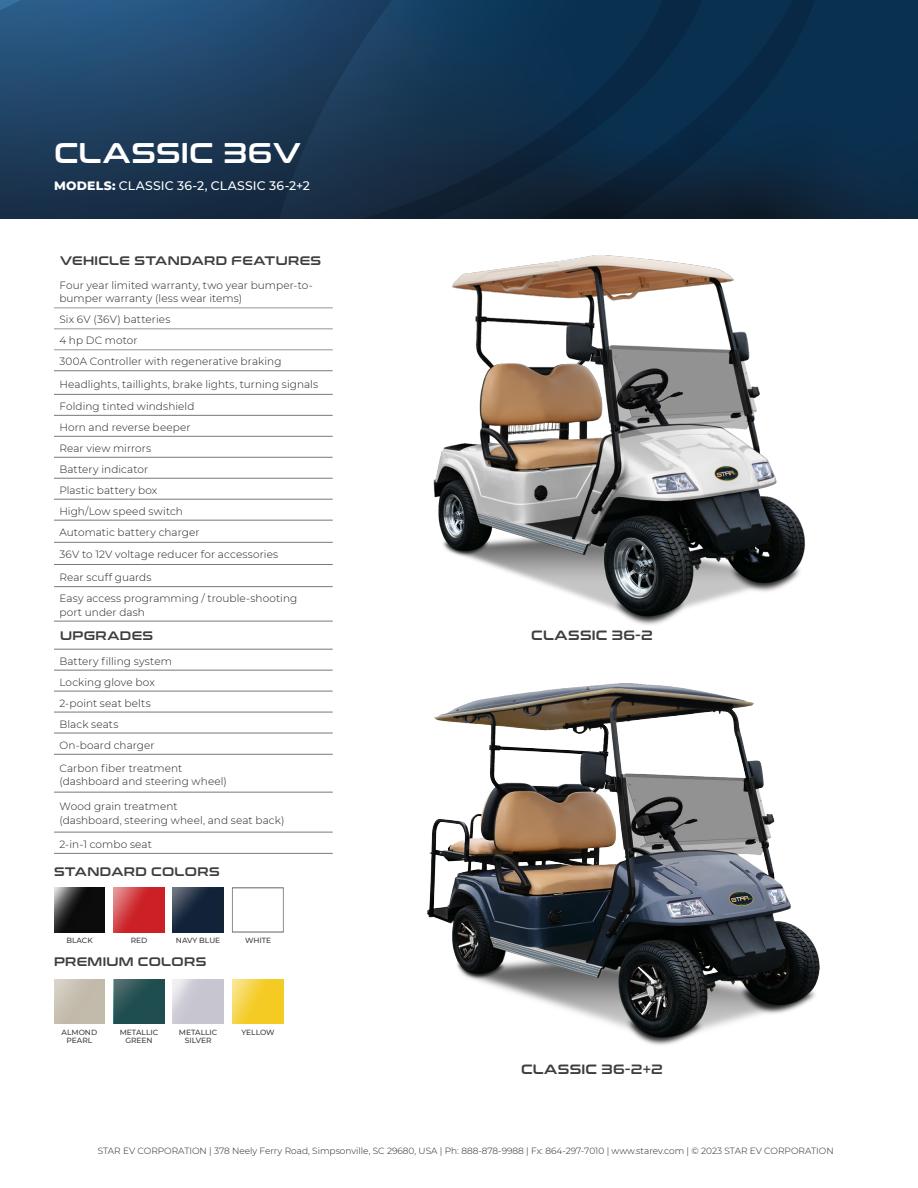
<style>
.page{position:relative;width:918px;height:1188px;background:#fff}
.page>*{position:absolute;margin:0;border:0;box-sizing:border-box;transform-origin:0 0}
.t1{font:28.5px "Conthrax Sb";letter-spacing:.015em;color:#fff}
.t2{font:13.5px "Conthrax Sb";letter-spacing:.02em;color:#3e3e3f}
.t3{font:12.3px "Conthrax Sb";letter-spacing:.025em;color:#3e3e3f}
.t4{font:500 12.3px "Montserrat";letter-spacing:.015em;color:#fff}
.t5{font:300 10.5px/13.5px "Montserrat";letter-spacing:.01em;color:#231f20}
.t6{font:300 9px "Montserrat";color:#231f20}
.t7{font:500 7.5px/8.2px "Montserrat";color:#3e3e3f;text-align:center}
.s1{font-weight:800}
</style>
<div class="page">
<img style="left:433px;top:255px;width:372px;height:370px">
<div style="left:0;top:0;width:918px;height:218px;background:linear-gradient(to bottom,#093254,#0e2b45)"></div>
<svg style="left:0;top:0;width:826px;height:218px"></svg>
<img style="left:427px;top:683px;width:393px;height:362px">
<hr style="left:54px;top:308px;width:279px;height:1px;background:#939598">
<hr style="left:54px;top:329px;width:279px;height:1px;background:#939598">
<hr style="left:54px;top:350px;width:279px;height:1px;background:#939598">
<hr style="left:54px;top:371px;width:279px;height:1px;background:#76787b">
<hr style="left:54px;top:394px;width:279px;height:1px;background:#76787b">
<hr style="left:54px;top:415px;width:279px;height:1px;background:#76787b">
<hr style="left:54px;top:436px;width:279px;height:1px;background:#76787b">
<hr style="left:54px;top:457px;width:279px;height:1px;background:#76787b">
<hr style="left:54px;top:478px;width:279px;height:1px;background:#76787b">
<hr style="left:54px;top:499px;width:279px;height:1px;background:#76787b">
<hr style="left:54px;top:520px;width:279px;height:1px;background:#76787b">
<hr style="left:54px;top:542px;width:279px;height:1px;background:#76787b">
<hr style="left:54px;top:564px;width:279px;height:1px;background:#76787b">
<hr style="left:54px;top:586px;width:279px;height:1px;background:#76787b">
<hr style="left:54px;top:621px;width:279px;height:1px;background:#76787b">
<hr style="left:54px;top:649px;width:279px;height:1px;background:#76787b">
<hr style="left:54px;top:670px;width:279px;height:1px;background:#76787b">
<hr style="left:54px;top:691px;width:279px;height:1px;background:#76787b">
<hr style="left:54px;top:712px;width:279px;height:1px;background:#76787b">
<hr style="left:54px;top:733px;width:279px;height:1px;background:#76787b">
<hr style="left:54px;top:754px;width:279px;height:1px;background:#76787b">
<hr style="left:54px;top:792px;width:279px;height:1px;background:#76787b">
<hr style="left:54px;top:832px;width:279px;height:1px;background:#76787b">
<hr style="left:54px;top:853px;width:279px;height:1px;background:#76787b">
<img style="left:114px;top:888px;width:50px;height:44px">
<img style="left:54px;top:888px;width:51px;height:44px">
<svg style="left:172px;top:888px;width:52px;height:44px;fill:#122339"></svg>
<svg style="left:114px;top:979px;width:50px;height:44px;fill:#1f4d50"></svg>
<img style="left:232px;top:979px;width:51px;height:44px">
<p class="t1" style="left:54px;top:131px;width:248px">CLASSIC 36V</p>
<p class="t4" style="left:54px;top:177px;width:257px"><span class="s1">MODELS:</span> CLASSIC 36-2, CLASSIC 36-2+2</p>
<p class="t3" style="left:60px;top:251px;width:263px">VEHICLE STANDARD FEATURES</p>
<p class="t5" style="left:59px;top:278px;width:255px">Four year limited warranty, two year bumper-to&shy;bumper warranty (less wear items)</p>
<p class="t5" style="left:59px;top:313px;width:112px">Six 6V (36V) batteries</p>
<p class="t5" style="left:59px;top:334px;width:80px">4 hp DC motor</p>
<p class="t5" style="left:59px;top:355px;width:224px">300A Controller with regenerative braking</p>
<p class="t5" style="left:59px;top:377px;width:260px">Headlights, taillights, brake lights, turning signals</p>
<p class="t5" style="left:59px;top:399px;width:137px">Folding tinted windshield</p>
<p class="t5" style="left:59px;top:420px;width:133px">Horn and reverse beeper</p>
<p class="t5" style="left:59px;top:441px;width:93px">Rear view mirrors</p>
<p class="t5" style="left:59px;top:462px;width:90px">Battery indicator</p>
<p class="t5" style="left:59px;top:483px;width:99px">Plastic battery box</p>
<p class="t5" style="left:59px;top:504px;width:125px">High/Low speed switch</p>
<p class="t5" style="left:59px;top:526px;width:142px">Automatic battery charger</p>
<p class="t5" style="left:59px;top:548px;width:220px">36V to 12V voltage reducer for accessories</p>
<p class="t5" style="left:59px;top:570px;width:94px">Rear scuff guards</p>
<p class="t5" style="left:59px;top:591px;width:239px">Easy access programming / trouble-shooting port under dash</p>
<p class="t3" style="left:60px;top:626px;width:95px">UPGRADES</p>
<p class="t5" style="left:59px;top:654px;width:114px">Battery filling system</p>
<p class="t5" style="left:59px;top:675px;width:97px">Locking glove box</p>
<p class="t5" style="left:59px;top:696px;width:93px">2-point seat belts</p>
<p class="t5" style="left:59px;top:717px;width:61px">Black seats</p>
<p class="t5" style="left:59px;top:738px;width:97px">On-board charger</p>
<p class="t5" style="left:59px;top:761px;width:125px">Carbon fiber treatment</p>
<p class="t5" style="left:59px;top:774px;width:169px">(dashboard and steering wheel)</p>
<p class="t5" style="left:59px;top:800px;width:227px">Wood grain treatment<br>(dashboard, steering wheel, and seat back)</p>
<p class="t5" style="left:59px;top:837px;width:94px">2-in-1 combo seat</p>
<p class="t3" style="left:54px;top:863px;width:167px">STANDARD COLORS</p>
<p class="t7" style="left:66px;top:936px;width:28px">BLACK</p>
<p class="t7" style="left:131px;top:936px;width:18px">RED</p>
<p class="t7" style="left:176px;top:936px;width:46px">NAVY BLUE</p>
<p class="t7" style="left:245px;top:936px;width:28px">WHITE</p>
<p class="t3" style="left:54px;top:952px;width:154px">PREMIUM COLORS</p>
<p class="t7" style="left:62px;top:1028px;width:37px">ALMOND<br>PEARL</p>
<p class="t7" style="left:120px;top:1028px;width:40px">METALLIC<br>GREEN</p>
<p class="t7" style="left:179px;top:1028px;width:40px">METALLIC<br>SILVER</p>
<p class="t7" style="left:242px;top:1028px;width:35px">YELLOW</p>
<p class="t2" style="left:531px;top:625px;width:123px">CLASSIC 36-2</p>
<p class="t2" style="left:521px;top:1059px;width:143px">CLASSIC 36-2+2</p>
<p class="t6" style="left:98px;top:1145px;width:737px">STAR EV CORPORATION | 378 Neely Ferry Road, Simpsonville, SC 29680, USA | Ph: 888-878-9988 | Fx: 864-297-7010 | www.starev.com | © 2023 STAR EV CORPORATION</p>
</div>
